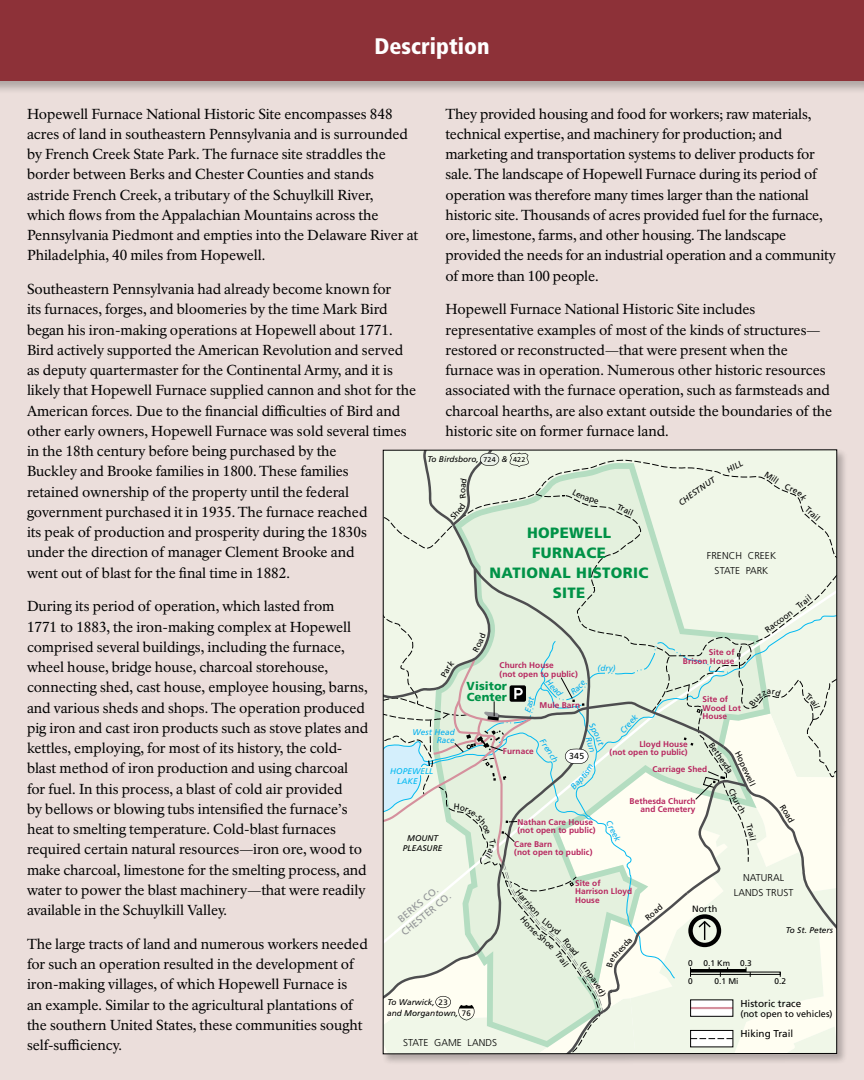
<style>
.page{position:relative;width:864px;height:1080px;background:#ebdedb}
.page>*{position:absolute;margin:0;border:0;box-sizing:border-box;transform-origin:0 0}
.t1{font:900 condensed 22.5px "Frutiger LT Std";color:#fff}
.t2{font:900 15px/20px "Frutiger LT Std";letter-spacing:.025em;color:#009247;text-align:center}
.t3{font:14.25px/20.2px "NPS Rawlinson OT";letter-spacing:-.005em;color:#000}
.t4{font:900 11.55px/11.6px "Frutiger LT Std";letter-spacing:.005em;color:#009247}
.t5{font:300 9.9px/15px "Frutiger LT Std";letter-spacing:.005em;color:#000;text-align:center}
.t6{font:9.9px "Frutiger LT Std";color:#000}
.t7{font:9.9px/12.5px "Frutiger LT Std";color:#939598;text-align:center}
.t8{font:9.15px "Frutiger LT Std";color:#000}
.t9{font:8.7px "Frutiger LT Std";color:#000}
.t10{font:700 8.25px/8.2px "Frutiger LT Std";letter-spacing:.005em;color:#b7255e}
.t11{font:italic 8.25px/11.6px "Frutiger LT Std";letter-spacing:.005em;color:#000}
.t12{font:8.25px "Frutiger LT Std";color:#000}
.t13{font:italic 8.25px/8.2px "Frutiger LT Std";letter-spacing:.005em;color:#00aeef;text-align:right}
.t14{font:italic 8.25px/9.9px "Frutiger LT Std";letter-spacing:.005em;color:#00b9f1}
.t15{font:7.95px "Frutiger LT Std";color:#000}
.t16{font:7.05px "Frutiger LT Std";letter-spacing:.04em;color:#000}
.s1{font-style:normal;font-size:7.95px}
</style>
<div class="page">
<div style="left:0;top:0;width:864px;height:95px;background:#000;opacity:.25"></div>
<div style="left:0;top:0;width:864px;height:81px;background:#8d3138"></div>
<div style="left:382px;top:448px;width:466px;height:617px;background:#000;opacity:.25"></div>
<svg style="left:383px;top:450px;width:454px;height:604px;background:#e2ebdd"></svg>
<h1 class="t1" style="left:374px;top:33px;width:117px">Description</h1>
<p class="t3" style="left:445px;top:104px;width:392px">They provided housing and food for workers; raw materials, technical expertise, and machinery for production; and marketing and transportation systems to deliver products for sale. The landscape of Hopewell Furnace during its period of operation was therefore many times larger than the national historic site. Thousands of acres provided fuel for the furnace, ore, limestone, farms, and other housing. The landscape provided the needs for an industrial operation and a community of more than 100 people.</p>
<p class="t3" style="left:445px;top:299px;width:388px">Hopewell Furnace National Historic Site includes representative examples of most of the kinds of structures— restored or reconstructed—that were present when the furnace was in operation. Numerous other historic resources associated with the furnace operation, such as farmsteads and charcoal hearths, are also extant outside the boundaries of the historic site on former furnace land.</p>
<p class="t3" style="left:27px;top:104px;width:393px">Hopewell Furnace National Historic Site encompasses 848 acres of land in southeastern Pennsylvania and is surrounded by French Creek State Park. The furnace site straddles the border between Berks and Chester Counties and stands astride French Creek, a tributary of the Schuylkill River,<br>which flows from the Appalachian Mountains across the Pennsylvania Piedmont and empties into the Delaware River at Philadelphia, 40 miles from Hopewell.</p>
<p class="t3" style="left:27px;top:279px;width:391px">Southeastern Pennsylvania had already become known for<br>its furnaces, forges, and bloomeries by the time Mark Bird began his iron-making operations at Hopewell about 1771.<br>Bird actively supported the American Revolution and served as deputy quartermaster for the Continental Army, and it is likely that Hopewell Furnace supplied cannon and shot for the American forces. Due to the financial difficulties of Bird and other early owners, Hopewell Furnace was sold several times in the 18th century before being purchased by the<br>Buckley and Brooke families in 1800. These families<br>retained ownership of the property until the federal government purchased it in 1935. The furnace reached<br>its peak of production and prosperity during the 1830s<br>under the direction of manager Clement Brooke and<br>went out of blast for the final time in 1882.</p>
<p class="t3" style="left:27px;top:596px;width:343px">During its period of operation, which lasted from<br>1771 to 1883, the iron-making complex at Hopewell comprised several buildings, including the furnace, wheel house, bridge house, charcoal storehouse, connecting shed, cast house, employee housing, barns, and various sheds and shops. The operation produced pig iron and cast iron products such as stove plates and kettles, employing, for most of its history, the cold&shy;blast method of iron production and using charcoal for fuel. In this process, a blast of cold air provided<br>by bellows or blowing tubs intensified the furnace’s heat to smelting temperature. Cold-blast furnaces required certain natural resources—iron ore, wood to make charcoal, limestone for the smelting process, and water to power the blast machinery—that were readily available in the Schuylkill Valley.</p>
<p class="t3" style="left:27px;top:934px;width:342px">The large tracts of land and numerous workers needed for such an operation resulted in the development of iron-making villages, of which Hopewell Furnace is<br>an example. Similar to the agricultural plantations of the southern United States, these communities sought self-sufficiency.</p>
<p class="t11" style="left:427px;top:453px;width:53px">To Birdsboro,</p>
<p class="t11" style="left:502px;top:453px;width:7px">&amp;</p>
<p class="t16" style="left:483px;top:455px;width:14px">724</p>
<p class="t16" style="left:513px;top:455px;width:14px">422</p>
<p class="t12" style="left:620px;top:502px;width:18px;rotate:25deg">Trail</p>
<p class="t12" style="left:810px;top:505px;width:18px;rotate:42deg">Trail</p>
<p class="t2" style="left:490px;top:523px;width:160px">HOPEWELL<br>FURNACE<br>NATIONAL HISTORIC<br>SITE</p>
<p class="t5" style="left:707px;top:549px;width:71px">FRENCH CREEK<br>STATE PARK</p>
<p class="t12" style="left:763px;top:627px;width:58px;rotate:-38deg">Raccoon Trail</p>
<p class="t10" style="left:683px;top:649px;width:53px;text-align:right">Site of<br>Brison House</p>
<p class="t10" style="left:703px;top:695px;width:40px">Site of<br>Wood Lot<br>House</p>
<p class="t10" style="left:500px;top:661px;width:80px">Church House<br>(not open to public)</p>
<p class="t10" style="left:540px;top:702px;width:42px">Mule Barn</p>
<p class="t10" style="left:503px;top:747px;width:32px">Furnace</p>
<p class="t13" style="left:598px;top:664px;width:20px">(dry)</p>
<p class="t13" style="left:550px;top:677px;width:22px;rotate:47deg">Head</p>
<p class="t4" style="left:467px;top:680px;width:42px">Visitor<br>Center</p>
<p class="t13" style="left:524px;top:711px;width:17px;rotate:-75deg">East</p>
<p class="t13" style="left:619px;top:729px;width:24px;rotate:-49deg">Creek</p>
<p class="t13" style="left:413px;top:728px;width:44px">West Head<br>Race</p>
<p class="t13" style="left:545px;top:737px;width:28px;rotate:56deg">French</p>
<p class="t10" style="left:610px;top:740px;width:80px;text-align:right">Lloyd House<br>(not open to public)</p>
<p class="t10" style="left:653px;top:765px;width:56px">Carriage Shed</p>
<p class="t9" style="left:569px;top:751px;width:17px">345</p>
<p class="t12" style="left:747px;top:760px;width:28px;rotate:65deg">pewell</p>
<p class="t14" style="left:397px;top:766px;width:38px;text-indent:-7px">HOPEWELL<br>LAKE</p>
<p class="t10" style="left:630px;top:797px;width:67px;text-align:right">Bethesda Church and Cemetery</p>
<p class="t10" style="left:517px;top:818px;width:80px">Nathan Care House (not open to public)</p>
<p class="t10" style="left:514px;top:840px;width:80px">Care Barn<br>(not open to public)</p>
<p class="t13" style="left:612px;top:819px;width:24px;rotate:63deg">Creek</p>
<p class="t11" style="left:403px;top:833px;width:41px;line-height:9.9px;text-align:center">MOUNT<br>PLEASURE</p>
<p class="t5" style="left:734px;top:870px;width:61px">NATURAL<br>LANDS TRUST</p>
<p class="t10" style="left:575px;top:879px;width:59px">Site of<br>Harrison Lloyd<br>House</p>
<p class="t7" style="left:391px;top:919px;width:62px;rotate:-39deg">BERKS CO.<br>CHESTER CO.</p>
<p class="t12" style="left:643px;top:915px;width:21px;rotate:-39deg">Road</p>
<p class="t8" style="left:692px;top:903px;width:27px">North</p>
<p class="t11" style="left:786px;top:924px;width:49px">To St. Peters</p>
<p class="t12" style="left:575px;top:944px;width:29px;rotate:54deg">ad (u</p>
<p class="t12" style="left:688px;top:958px;width:6px">0</p>
<p class="t12" style="left:703px;top:958px;width:50px">0.1 Km 0.3</p>
<p class="t12" style="left:688px;top:977px;width:6px">0</p>
<p class="t12" style="left:715px;top:977px;width:25px">0.1 Mi</p>
<p class="t12" style="left:775px;top:977px;width:13px">0.2</p>
<p class="t11" style="left:387px;top:996px;width:73px">To Warwick, <span class="s1">23 </span>and Morgantown,</p>
<p class="t6" style="left:740px;top:997px;width:62px">Historic trace</p>
<p class="t8" style="left:740px;top:1008px;width:94px">(not open to vehicles)</p>
<p class="t6" style="left:740px;top:1028px;width:54px">Hiking Trail</p>
<p class="t15" style="left:462px;top:1009px;width:11px">76</p>
<p class="t5" style="left:403px;top:1035px;width:96px">STATE GAME LANDS</p>
</div>
